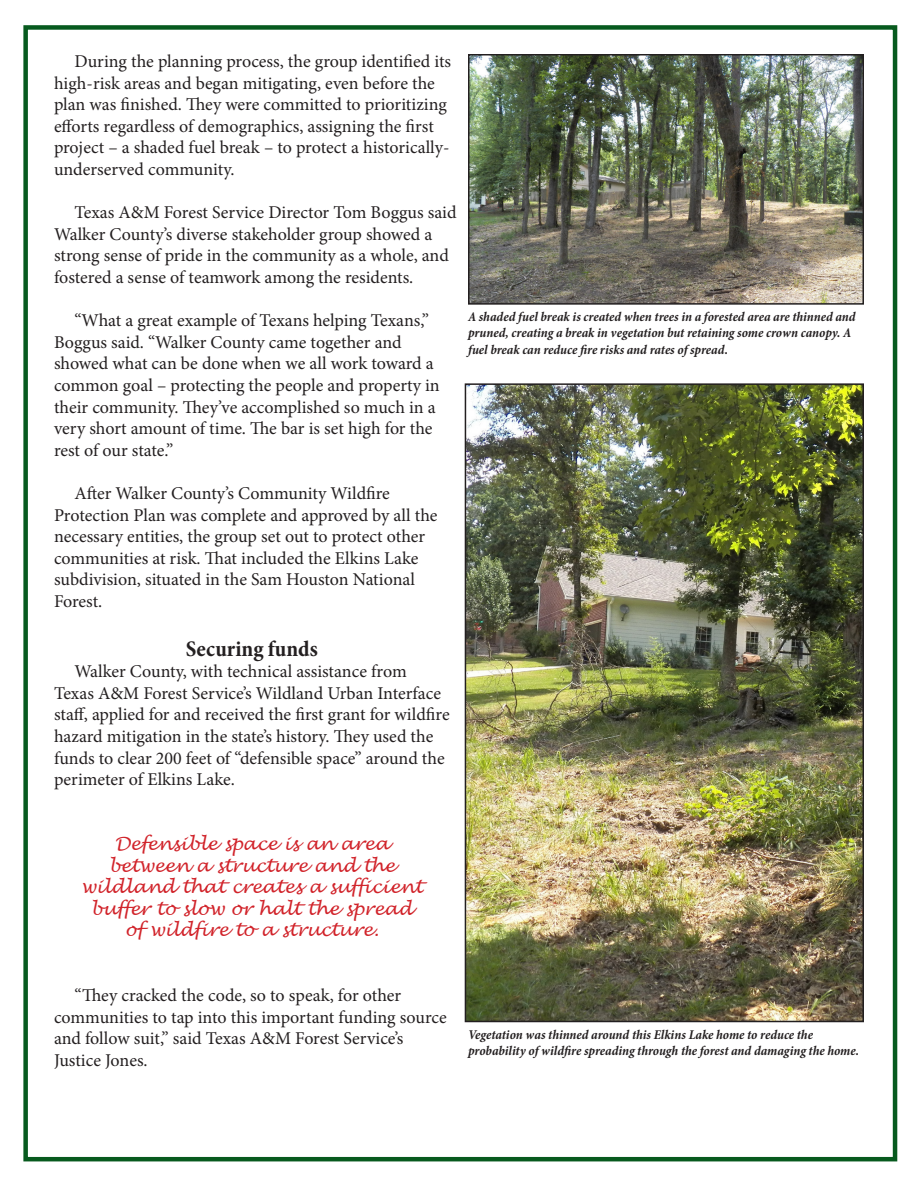
<style>
.page{position:relative;width:918px;height:1188px;background:#fff}
.page>*{position:absolute;margin:0;border:0;box-sizing:border-box;transform-origin:0 0}
.t1{font:700 condensed 22.5px "Minion Pro";color:#231f20}
.t2{font:18px/21.6px "Minion Pro";color:#231f20}
.t3{font:italic 18px/21.6px "Lucida Handwriting";color:#d1232a;text-align:center}
.t4{font:italic 700 condensed 13.5px/16.2px "Minion Pro";letter-spacing:-.005em;color:#231f20}
</style>
<div class="page">
<div style="left:23px;top:25px;width:874px;height:1136px;border:4px solid #075a1e"></div>
<img style="left:468px;top:386px;width:393px;height:633px">
<div style="left:465px;top:383px;width:399px;height:639px;border:2px solid #231f20"></div>
<img style="left:471px;top:57px;width:390px;height:245px">
<div style="left:468px;top:54px;width:396px;height:251px;border:2px solid #231f20"></div>
<p class="t2" style="left:54px;top:51px;width:399px;text-indent:20px">During the planning process, the group identified its high-risk areas and began mitigating, even before the plan was finished. They were committed to prioritizing efforts regardless of demographics, assigning the first project – a shaded fuel break – to protect a historically&shy;underserved community.</p>
<p class="t2" style="left:54px;top:202px;width:404px;text-indent:20px">Texas A&amp;M Forest Service Director Tom Boggus said Walker County’s diverse stakeholder group showed a strong sense of pride in the community as a whole, and fostered a sense of teamwork among the residents.</p>
<p class="t2" style="left:54px;top:310px;width:387px;text-indent:20px">“What a great example of Texans helping Texans,” Boggus said. “Walker County came together and showed what can be done when we all work toward a common goal – protecting the people and property in their community. They’ve accomplished so much in a very short amount of time. The bar is set high for the rest of our state.”</p>
<p class="t2" style="left:54px;top:483px;width:385px;text-indent:20px">After Walker County’s Community Wildfire Protection Plan was complete and approved by all the necessary entities, the group set out to protect other communities at risk. That included the Elkins Lake subdivision, situated in the Sam Houston National Forest.</p>
<p class="t1" style="left:186px;top:633px;width:134px">Securing funds</p>
<p class="t2" style="left:54px;top:661px;width:397px;text-indent:20px">Walker County, with technical assistance from Texas A&amp;M Forest Service’s Wildland Urban Interface staff, applied for and received the first grant for wildfire hazard mitigation in the state’s history. They used the funds to clear 200 feet of “defensible space” around the perimeter of Elkins Lake.</p>
<p class="t4" style="left:468px;top:309px;width:389px">A shaded fuel break is created when trees in a forested area are thinned and pruned, creating a break in vegetation but retaining some crown canopy. A fuel break can reduce fire risks and rates of spread.</p>
<p class="t3" style="left:115px;top:834px;width:276px">Defensible space is an area</p>
<p class="t3" style="left:109px;top:855px;width:288px">between a structure and the</p>
<p class="t3" style="left:81px;top:877px;width:343px">wildland that creates a sufficient buffer to slow or halt the spread</p>
<p class="t3" style="left:125px;top:920px;width:256px">of wildfire to a structure.</p>
<p class="t2" style="left:54px;top:985px;width:394px;text-indent:20px">“They cracked the code, so to speak, for other communities to tap into this important funding source and follow suit,” said Texas A&amp;M Forest Service’s Justice Jones.</p>
<p class="t4" style="left:468px;top:1027px;width:392px">Vegetation was thinned around this Elkins Lake home to reduce the probability of wildfire spreading through the forest and damaging the home.</p>
</div>
